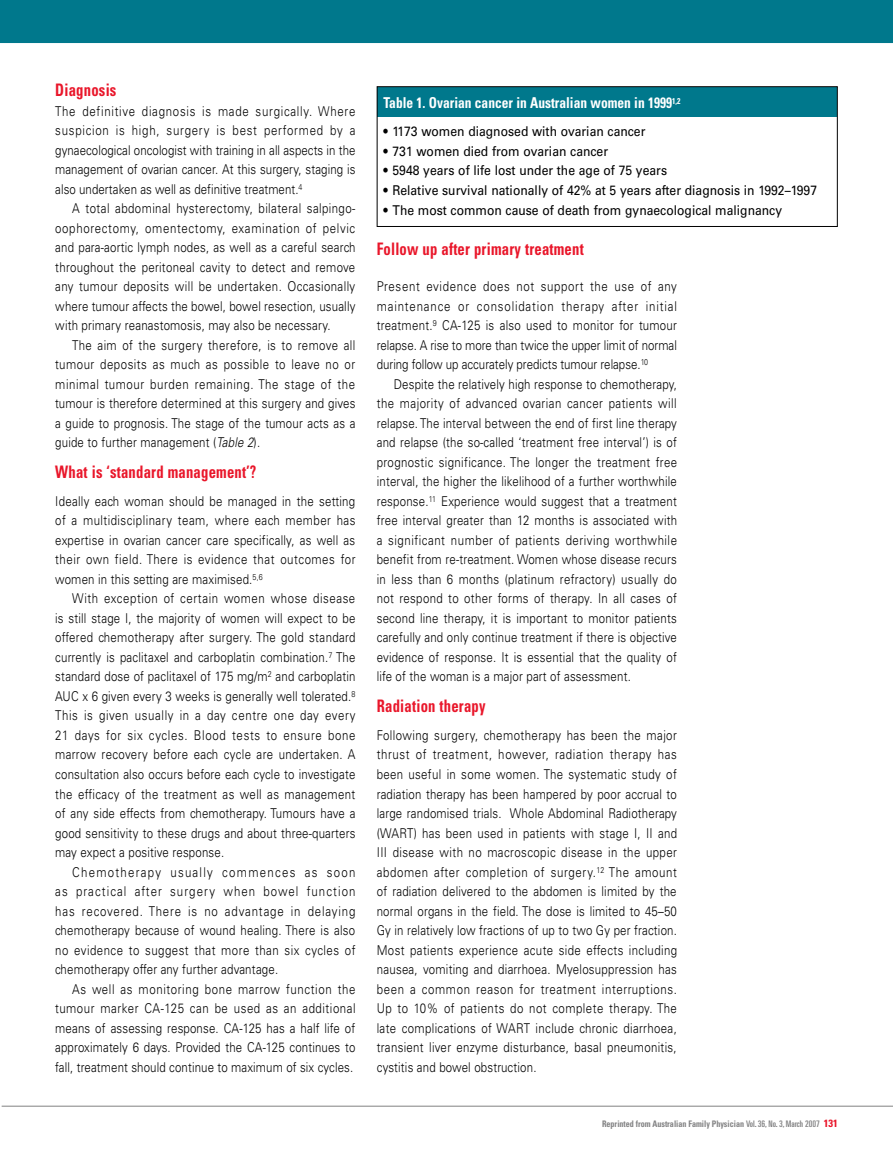
<style>
.page{position:relative;width:893px;height:1170px;background:#fff}
.page>*{position:absolute;margin:0;border:0;box-sizing:border-box;transform-origin:0 0}
.t1{font:700 condensed 17.25px "Univers LT";letter-spacing:.015em;color:#e9162a;scale:.85 1}
.t2{font:700 condensed 15px "Univers LT";color:#fff;scale:.9 1}
.t3{font:300 13.5px/19.5px "Univers LT";letter-spacing:.015em;color:#000;text-align:justify;scale:.85 1}
.t4{font:13.5px "Univers LT";color:#000;scale:.9 1}
.t5{font:700 condensed 9px "Univers LT";color:#818182;scale:.9 1}
.s1{font-style:italic}
.s2{font-weight:400;font-stretch:ultra-condensed}
.s3{font-size:10.5px;color:#e9162a}
</style>
<div class="page">
<hr style="left:2px;top:1105px;width:891px;height:1px;background:#818182">
<div style="left:0;top:0;width:893px;height:43px;background:#00788c"></div>
<div style="left:377px;top:87px;width:460px;height:30px;background:#00788c"></div>
<div style="left:377px;top:86px;width:461px;height:141px;border:1px solid #000"></div>
<p class="t1" style="left:55px;top:80px;width:74px">Diagnosis</p>
<p class="t3" style="left:55px;top:101px;width:355px">The definitive diagnosis is made surgically. Where suspicion is high, surgery is best performed by a gynaecological oncologist with training in all aspects in the management of ovarian cancer. At this surgery, staging is also undertaken as well as definitive treatment.<sup>4</sup></p>
<p class="t3" style="left:55px;top:199px;width:355px;text-indent:17px">A total abdominal hysterectomy, bilateral salpingo&shy;oophorectomy, omentectomy, examination of pelvic and para-aortic lymph nodes, as well as a careful search throughout the peritoneal cavity to detect and remove any tumour deposits will be undertaken. Occasionally where tumour affects the bowel, bowel resection, usually with primary reanastomosis, may also be necessary.</p>
<p class="t3" style="left:55px;top:335px;width:355px;text-indent:17px">The aim of the surgery therefore, is to remove all tumour deposits as much as possible to leave no or minimal tumour burden remaining. The stage of the tumour is therefore determined at this surgery and gives a guide to prognosis. The stage of the tumour acts as a guide to further management (<span class="s1">Table 2</span>).</p>
<p class="t1" style="left:55px;top:461px;width:238px">What is ‘standard management’?</p>
<p class="t3" style="left:55px;top:491px;width:355px">Ideally each woman should be managed in the setting of a multidisciplinary team, where each member has expertise in ovarian cancer care specifically, as well as their own field. There is evidence that outcomes for women in this setting are maximised.<sup>5,6</sup></p>
<p class="t3" style="left:55px;top:589px;width:355px;text-indent:17px">With exception of certain women whose disease is still stage I, the majority of women will expect to be offered chemotherapy after surgery. The gold standard currently is paclitaxel and carboplatin combination.<sup>7</sup> The standard dose of paclitaxel of 175 mg/m<sup>2</sup> and carboplatin AUC x 6 given every 3 weeks is generally well tolerated.<sup>8<br></sup>This is given usually in a day centre one day every 21 days for six cycles. Blood tests to ensure bone marrow recovery before each cycle are undertaken. A consultation also occurs before each cycle to investigate the efficacy of the treatment as well as management of any side effects from chemotherapy. Tumours have a good sensitivity to these drugs and about three-quarters may expect a positive response.</p>
<p class="t3" style="left:55px;top:862px;width:355px;text-indent:17px">Chemotherapy usually commences as soon as practical after surgery when bowel function has recovered. There is no advantage in delaying chemotherapy because of wound healing. There is also no evidence to suggest that more than six cycles of chemotherapy offer any further advantage.</p>
<p class="t3" style="left:55px;top:979px;width:355px;text-indent:17px">As well as monitoring bone marrow function the tumour marker CA-125 can be used as an additional means of assessing response. CA-125 has a half life of approximately 6 days. Provided the CA-125 continues to fall, treatment should continue to maximum of six cycles.</p>
<p class="t2" style="left:383px;top:93px;width:331px">Table 1. Ovarian cancer in Australian women in 1999<sup>1,2</sup></p>
<p class="t4" style="left:383px;top:123px;width:292px">• 1173 women diagnosed with ovarian cancer</p>
<p class="t4" style="left:383px;top:143px;width:251px">• 731 women died from ovarian cancer</p>
<p class="t4" style="left:383px;top:162px;width:317px">• 5948 years of life lost under the age of 75 years</p>
<p class="t4" style="left:384px;top:182px;width:483px">• Relative survival nationally of 42% at 5 years after diagnosis in 1992–1997</p>
<p class="t4" style="left:384px;top:202px;width:444px">• The most common cause of death from gynaecological malignancy</p>
<p class="t1" style="left:377px;top:238px;width:245px">Follow up after primary treatment</p>
<p class="t3" style="left:377px;top:277px;width:355px">Present evidence does not support the use of any maintenance or consolidation therapy after initial treatment.<sup>9</sup> CA-125 is also used to monitor for tumour relapse. A rise to more than twice the upper limit of normal during follow up accurately predicts tumour relapse.<sup>10</sup></p>
<p class="t3" style="left:377px;top:374px;width:355px;text-indent:17px">Despite the relatively high response to chemotherapy, the majority of advanced ovarian cancer patients will relapse. The interval between the end of first line therapy and relapse (the so-called ‘treatment free interval’) is of prognostic significance. The longer the treatment free interval, the higher the likelihood of a further worthwhile response.<sup>11</sup> Experience would suggest that a treatment free interval greater than 12 months is associated with a significant number of patients deriving worthwhile benefit from re-treatment. Women whose disease recurs in less than 6 months (platinum refractory) usually do not respond to other forms of therapy. In all cases of second line therapy, it is important to monitor patients carefully and only continue treatment if there is objective evidence of response. It is essential that the quality of life of the woman is a major part of assessment.</p>
<p class="t1" style="left:377px;top:695px;width:130px">Radiation therapy</p>
<p class="t3" style="left:377px;top:725px;width:355px">Following surgery, chemotherapy has been the major thrust of treatment, however, radiation therapy has been useful in some women. The systematic study of radiation therapy has been hampered by poor accrual to large randomised trials. Whole Abdominal Radiotherapy (WART) has been used in patients with stage I, II and III disease with no macroscopic disease in the upper abdomen after completion of surgery.<sup>12</sup> The amount of radiation delivered to the abdomen is limited by the normal organs in the field. The dose is limited to 45–50<br>Gy in relatively low fractions of up to two Gy per fraction.<br>Most patients experience acute side effects including nausea, vomiting and diarrhoea. Myelosuppression has been a common reason for treatment interruptions.<br>Up to 10% of patients do not complete therapy. The late complications of WART include chronic diarrhoea, transient liver enzyme disturbance, basal pneumonitis, cystitis and bowel obstruction.</p>
<p class="t5" style="left:602px;top:1118px;width:263px">Reprinted from Australian Family Physician <span class="s2">Vol. 36, No. 3, March 2007</span> <span class="s3">131</span></p>
</div>
